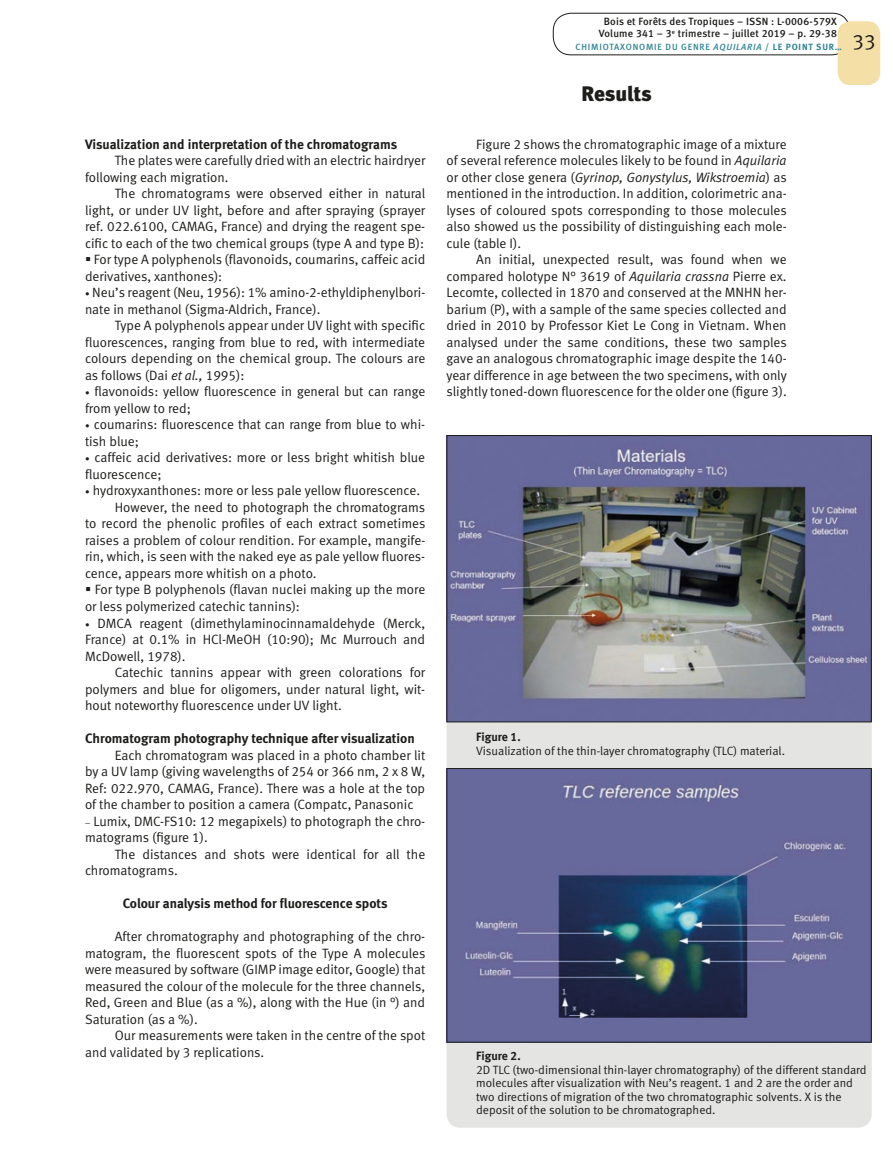
<style>
.page{position:relative;width:893px;height:1149px;background:#fff}
.page>*{position:absolute;margin:0;border:0;box-sizing:border-box;transform-origin:0 0}
.t1{font:21px "Meta Black LF";letter-spacing:-.005em;color:#1d1d1b}
.t2{font:21px "Meta Normal LF";color:#1d1d1b}
.t3{font:13.5px/16.5px "Meta Normal LF";color:#1d1d1b}
.t4{font:13.5px "Meta Bold LF";color:#1d1d1b}
.t5{font:12px/13.5px "Meta Normal LF";color:#1d1d1b}
.t6{font:12px "Meta Bold LF";color:#1d1d1b}
.t7{font:10.5px/12px "Meta Medium LF";letter-spacing:.02em;color:#1d1d1b;text-align:center}
.t8{font:9px "Meta Medium LF";letter-spacing:.09em;color:#2f8593}
.s1{font-size:9px}
.s2{font-style:italic}
.s3{font-family:"Meta Bold LF"}
</style>
<div class="page">
<div style="left:553px;top:13px;width:297px;height:42px;border:1px solid #1d1d1b;border-radius:18px"></div>
<div style="left:838px;top:21px;width:42px;height:64px;background:#f4dfa6;border-radius:13px"></div>
<div style="left:446px;top:435px;width:426px;height:692px;background:#e4e4e3;border-radius:14px"></div>
<img style="left:449px;top:437px;width:421px;height:283px">
<div style="left:447px;top:435px;width:425px;height:287px;border:1px solid #1d1d1b"></div>
<img style="left:449px;top:770px;width:421px;height:270px">
<div style="left:447px;top:768px;width:425px;height:274px;border:1px solid #1d1d1b"></div>
<p class="t4" style="left:85px;top:136px;width:314px">Visualization and interpretation of the chromatograms</p>
<p class="t3" style="left:85px;top:152px;width:342px;text-indent:30px">The plates were carefully dried with an electric hairdryer following each migration.</p>
<p class="t3" style="left:85px;top:185px;width:342px;text-align:justify;text-indent:30px">The chromatograms were observed either in natural light, or under UV light, before and after spraying (sprayer ref. 022.6100, CAMAG, France) and drying the reagent spe&shy;cific to each of the two chemical groups (type A and type B):</p>
<p class="t3" style="left:85px;top:251px;width:342px">▪ For type A polyphenols (flavonoids, coumarins, caffeic acid derivatives, xanthones):</p>
<p class="t3" style="left:85px;top:284px;width:342px"><span class="s1">•</span> Neu’s reagent (Neu, 1956): 1% amino-2-ethyldiphenylbori&shy;nate in methanol (Sigma-Aldrich, France).</p>
<p class="t3" style="left:85px;top:317px;width:342px;text-align:justify;text-indent:30px">Type A polyphenols appear under UV light with specific fluorescences, ranging from blue to red, with intermediate colours depending on the chemical group. The colours are as follows (Dai <span class="s2">et al.,</span> 1995):</p>
<p class="t3" style="left:85px;top:383px;width:342px"><span class="s1">•</span> flavonoids: yellow fluorescence in general but can range from yellow to red;</p>
<p class="t3" style="left:85px;top:416px;width:342px"><span class="s1">•</span> coumarins: fluorescence that can range from blue to whi&shy;tish blue;</p>
<p class="t3" style="left:85px;top:449px;width:342px"><span class="s1">•</span> caffeic acid derivatives: more or less bright whitish blue fluorescence;</p>
<p class="t3" style="left:85px;top:482px;width:337px"><span class="s1">•</span> hydroxyxanthones: more or less pale yellow fluorescence.</p>
<p class="t3" style="left:115px;top:498px;width:312px">However, the need to photograph the chromatograms</p>
<p class="t3" style="left:85px;top:515px;width:342px">to record the phenolic profiles of each extract sometimes</p>
<p class="t3" style="left:85px;top:531px;width:342px">raises a problem of colour rendition. For example, mangife-</p>
<p class="t3" style="left:85px;top:548px;width:342px">rin, which, is seen with the naked eye as pale yellow fluores-</p>
<p class="t3" style="left:85px;top:564px;width:233px">cence, appears more whitish on a photo.</p>
<p class="t3" style="left:85px;top:581px;width:342px">▪ For type B polyphenols (flavan nuclei making up the more or less polymerized catechic tannins):</p>
<p class="t3" style="left:85px;top:614px;width:342px;text-align:justify"><span class="s1">•</span> DMCA reagent (dimethylaminocinnamaldehyde (Merck, France) at 0.1% in HCl-MeOH (10:90); Mc Murrouch and McDowell, 1978).</p>
<p class="t3" style="left:85px;top:663px;width:342px;text-align:justify;text-indent:30px">Catechic tannins appear with green colorations for polymers and blue for oligomers, under natural light, wit&shy;hout noteworthy fluorescence under UV light.</p>
<p class="t4" style="left:85px;top:730px;width:331px">Chromatogram photography technique after visualization</p>
<p class="t3" style="left:85px;top:746px;width:342px;text-align:justify;text-indent:30px">Each chromatogram was placed in a photo chamber lit by a UV lamp (giving wavelengths of 254 or 366 nm, 2 x 8 W, Ref: 022.970, CAMAG, France). There was a hole at the top of the chamber to position a camera (Compatc, Panasonic</p>
<p class="t3" style="left:85px;top:812px;width:342px"><span class="s1">–</span> Lumix, DMC-FS10: 12 megapixels) to photograph the chro&shy;matograms (figure 1).</p>
<p class="t3" style="left:85px;top:845px;width:342px;text-indent:30px">The distances and shots were identical for all the chromatograms.</p>
<p class="t4" style="left:123px;top:895px;width:266px">Colour analysis method for fluorescence spots</p>
<p class="t3" style="left:85px;top:927px;width:342px;text-align:justify;text-indent:30px">After chromatography and photographing of the chro&shy;matogram, the fluorescent spots of the Type A molecules were measured by software (GIMP image editor, Google) that measured the colour of the molecule for the three channels, Red, Green and Blue (as a %), along with the Hue (in °) and Saturation (as a %).</p>
<p class="t3" style="left:85px;top:1026px;width:342px;text-indent:30px">Our measurements were taken in the centre of the spot and validated by 3 replications.</p>
<p class="t7" style="left:599px;top:16px;width:239px">Bois et Forêts des Tropiques – ISSN : L-0006-579X<br>Volume 341 – 3<sup>e</sup> trimestre – juillet 2019 – p. 29-38</p>
<p class="t8" style="left:576px;top:41px;width:268px">CHIMIOTAXONOMIE DU GENRE <span class="s2">AQUILARIA</span> <span class="s3">/ LE POINT SUR…</span></p>
<h1 class="t2" style="left:852px;top:30px;width:25px">33</h1>
<h1 class="t1" style="left:581px;top:81px;width:72px">Results</h1>
<p class="t3" style="left:446px;top:135px;width:342px;text-align:justify;text-indent:30px">Figure 2 shows the chromatographic image of a mixture of several reference molecules likely to be found in <span class="s2">Aquilaria </span>or other close genera (<span class="s2">Gyrinop, Gonystylus, Wikstroemia</span>) as mentioned in the introduction. In addition, colorimetric ana&shy;lyses of coloured spots corresponding to those molecules also showed us the possibility of distinguishing each mole&shy;cule (table I).</p>
<p class="t3" style="left:446px;top:251px;width:342px;text-align:justify;text-indent:30px">An initial, unexpected result, was found when we compared holotype N° 3619 of <span class="s2">Aquilaria crassna</span> Pierre ex.<br>Lecomte, collected in 1870 and conserved at the MNHN her&shy;barium (P), with a sample of the same species collected and dried in 2010 by Professor Kiet Le Cong in Vietnam. When analysed under the same conditions, these two samples gave an analogous chromatographic image despite the 140- year difference in age between the two specimens, with only slightly toned-down fluorescence for the older one (figure 3).</p>
<p class="t6" style="left:476px;top:729px;width:46px">Figure 1.</p>
<p class="t5" style="left:476px;top:743px;width:310px">Visualization of the thin-layer chromatography (TLC) material.</p>
<p class="t6" style="left:476px;top:1048px;width:46px">Figure 2.</p>
<p class="t5" style="left:476px;top:1062px;width:392px">2D TLC (two-dimensional thin-layer chromatography) of the different standard molecules after visualization with Neu’s reagent. 1 and 2 are the order and two directions of migration of the two chromatographic solvents. X is the deposit of the solution to be chromatographed.</p>
</div>
